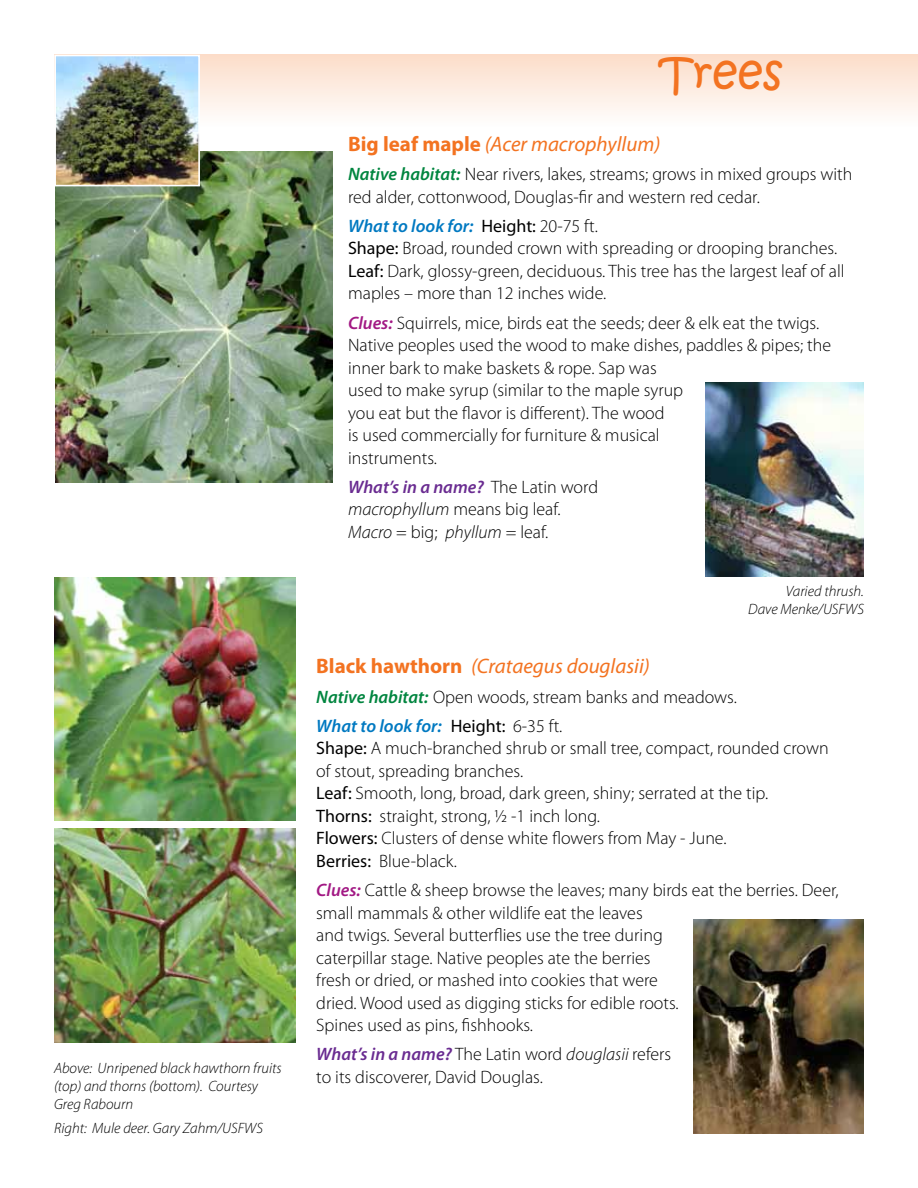
<style>
.page{position:relative;width:918px;height:1188px;background:#fff}
.page>*{position:absolute;margin:0;border:0;box-sizing:border-box;transform-origin:0 0}
.t1{font:45px "Kristen ITC";color:#f37321}
.t2{font:italic 21px "Myriad Pro";color:#f37321}
.t3{font:300 18px/22.5px "Myriad Pro";color:#000}
.t4{font:italic 300 15px/18px "Myriad Pro";color:#000;text-align:right}
.s1{font-weight:700;font-style:normal}
.s2{font-weight:600;font-style:italic;color:#00853f}
.s3{font-weight:600;font-style:italic;color:#0079c1}
.s4{font-weight:400}
.s5{font-weight:600;font-style:italic;color:#a21984}
.s6{font-weight:600;font-style:italic;color:#6a2c91}
.s7{font-style:italic}
</style>
<div class="page">
<div style="left:54px;top:54px;width:864px;height:74px;background:linear-gradient(to bottom,#fcdcc8,#fefefe)"></div>
<img style="left:54px;top:829px;width:242px;height:213px">
<img style="left:55px;top:151px;width:278px;height:331px">
<img style="left:57px;top:58px;width:140px;height:125px">
<div style="left:54px;top:55px;width:146px;height:131px;border:2px solid #fff"></div>
<img style="left:705px;top:382px;width:159px;height:195px">
<img style="left:693px;top:920px;width:171px;height:214px">
<img style="left:54px;top:578px;width:242px;height:242px">
<p class="t4" style="left:54px;top:1058px;width:229px;text-align:left">Above: Unripened black hawthorn fruits (top) and thorns (bottom). Courtesy<br>Greg Rabourn</p>
<p class="t4" style="left:54px;top:1119px;width:211px">Right: Mule deer. Gary Zahm/USFWS</p>
<h1 class="t1" style="left:660px;top:43px;width:125px">Trees</h1>
<p class="t2" style="left:348px;top:131px;width:314px"><span class="s1">Big leaf maple</span> (Acer macrophyllum)</p>
<p class="t3" style="left:348px;top:163px;width:506px"><span class="s2">Native habitat:</span> Near rivers, lakes, streams; grows in mixed groups with red alder, cottonwood, Douglas-fir and western red cedar.</p>
<p class="t3" style="left:348px;top:214px;width:498px"><span class="s3">What to look for:</span> <span class="s4">Height:</span> 20-75 ft.<br><span class="s4">Shape:</span> Broad, rounded crown with spreading or drooping branches.<br><span class="s4">Leaf:</span> Dark, glossy-green, deciduous. This tree has the largest leaf of all maples – more than 12 inches wide.</p>
<p class="t3" style="left:348px;top:311px;width:485px"><span class="s5">Clues:</span> Squirrels, mice, birds eat the seeds; deer &amp; elk eat the twigs.<br>Native peoples used the wood to make dishes, paddles &amp; pipes; the inner bark to make baskets &amp; rope. Sap was<br>used to make syrup (similar to the maple syrup<br>you eat but the flavor is different). The wood<br>is used commercially for furniture &amp; musical<br>instruments.</p>
<p class="t3" style="left:348px;top:475px;width:252px"><span class="s6">What’s in a name?</span> The Latin word <span class="s7">macrophyllum</span> means big leaf.<br><span class="s7">Macro</span> = big; <span class="s7">phyllum</span> = leaf.</p>
<p class="t4" style="left:748px;top:582px;width:117px">Varied thrush.<br>Dave Menke/USFWS</p>
<p class="t2" style="left:316px;top:653px;width:335px"><span class="s1">Black hawthorn</span> (Crataegus douglasii)</p>
<p class="t3" style="left:316px;top:682px;width:422px;line-height:29.2px"><span class="s2">Native habitat:</span> Open woods, stream banks and meadows.<br><span class="s3">What to look for:</span> <span class="s4">Height:</span> 6-35 ft.</p>
<p class="t3" style="left:316px;top:737px;width:514px"><span class="s4">Shape:</span> A much-branched shrub or small tree, compact, rounded crown of stout, spreading branches.<br><span class="s4">Leaf:</span> Smooth, long, broad, dark green, shiny; serrated at the tip.<br><span class="s4">Thorns:</span> straight, strong, ½ -1 inch long.<br><span class="s4">Flowers:</span> Clusters of dense white flowers from May - June.<br><span class="s4">Berries:</span> Blue-black.</p>
<p class="t3" style="left:316px;top:879px;width:524px"><span class="s5">Clues:</span> Cattle &amp; sheep browse the leaves; many birds eat the berries. Deer, small mammals &amp; other wildlife eat the leaves<br>and twigs. Several butterflies use the tree during<br>caterpillar stage. Native peoples ate the berries<br>fresh or dried, or mashed into cookies that were<br>dried. Wood used as digging sticks for edible roots.<br>Spines used as pins, fishhooks.</p>
<p class="t3" style="left:316px;top:1043px;width:356px"><span class="s6">What’s in a name?</span> The Latin word <span class="s7">douglasii</span> refers to its discoverer, David Douglas.</p>
</div>
